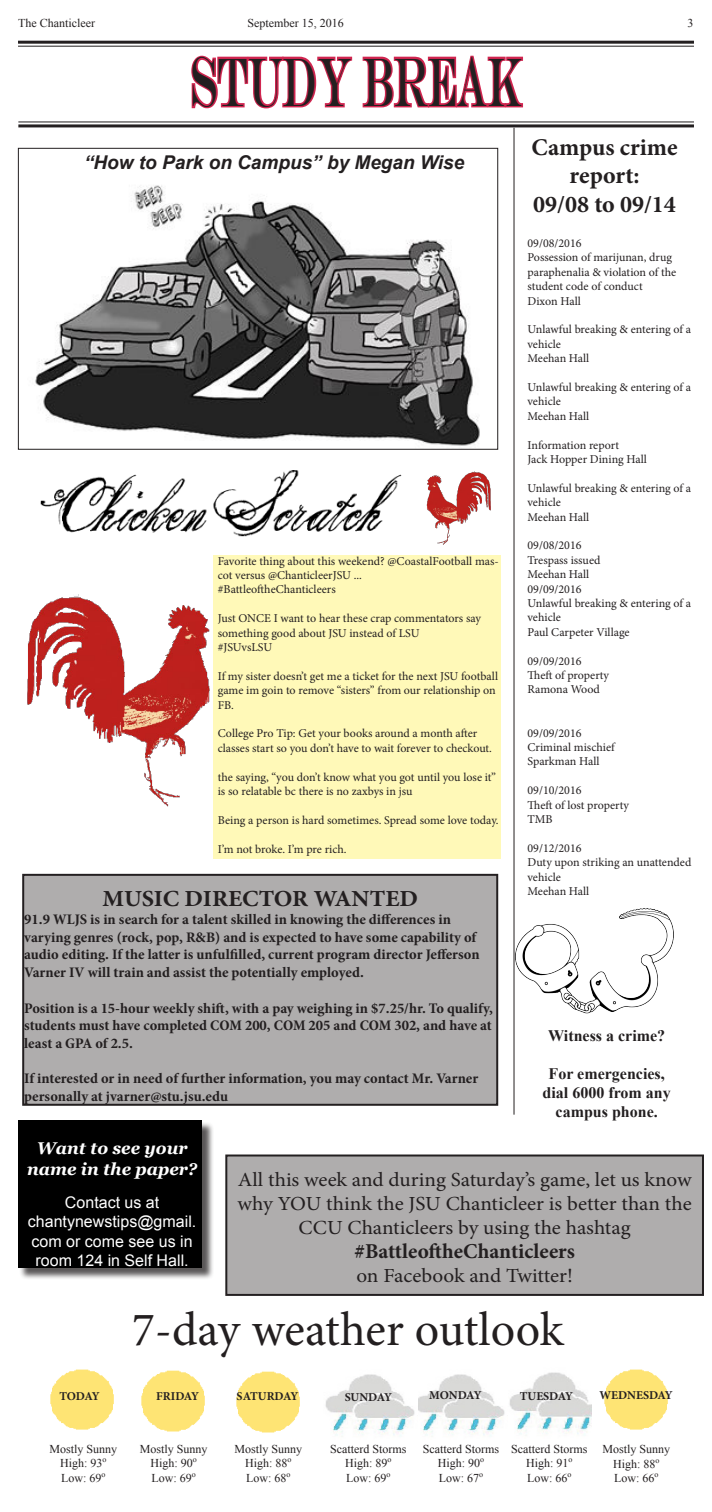
<style>
.page{position:relative;width:712px;height:1512px;background:#fff}
.page>*{position:absolute;margin:0;border:0;box-sizing:border-box;transform-origin:0 0}
.t1{font:70px "Engravers";color:#231f20;scale:.5 1}
.t2{font:48px "Minion Pro";color:#231f20}
.t3{font:700 24px "Minion Pro";color:#231f20}
.t4{font:700 23px "Minion Pro";color:#231f20;scale:1.06 1}
.t5{font:700 21.2px "Minion Pro";color:#231f20}
.t6{font:20px/24px "Minion Pro";letter-spacing:-.005em;color:#231f20;text-align:center;scale:1.06 1}
.t7{font:italic 700 19px "Arial";color:#231f20}
.t8{font:italic 700 17px/20.4px "Georgia";color:#fff;text-align:center}
.t9{font:16px/19.2px "Arial";color:#fff}
.t10{font:700 16px/19.2px "Times New Roman";color:#231f20;text-align:center}
.t11{font:700 condensed 14.8px/17.7px "Minion Pro";color:#231f20;scale:1.06 1}
.t12{font:12px/14.4px "Minion Pro";color:#231f20}
.t13{font:12px/14.4px "Times New Roman";color:#231f20;text-align:center}
.t14{font:700 12px "Minion Pro";letter-spacing:-.015em;color:#231f20}
</style>
<div class="page">
<img style="left:35px;top:185px;width:445px;height:261px">
<div style="left:18px;top:148px;width:480px;height:302px;border:1px solid #231f20"></div>
<img style="left:141px;top:1370px;width:64px;height:62px">
<img style="left:418px;top:1372px;width:174px;height:64px">
<img style="left:325px;top:1374px;width:90px;height:62px">
<hr style="left:18px;top:41px;width:675px;height:3px;background:#231f20">
<hr style="left:18px;top:46px;width:675px;height:1px;background:#231f20">
<div style="left:213px;top:556px;width:287px;height:303px;background:#fff9b8"></div>
<img style="left:40px;top:470px;width:362px;height:67px">
<img style="left:426px;top:472px;width:65px;height:72px">
<img style="left:27px;top:595px;width:183px;height:211px">
<svg style="left:191px;top:55px;width:162px;height:54px"></svg>
<svg style="left:362px;top:55px;width:161px;height:53px"></svg>
<hr style="left:18px;top:124px;width:675px;height:3px;background:#231f20">
<hr style="left:18px;top:121px;width:675px;height:1px;background:#231f20">
<img style="left:515px;top:909px;width:158px;height:105px">
<img style="left:236px;top:1371px;width:64px;height:62px">
<img style="left:604px;top:1369px;width:64px;height:61px">
<img style="left:50px;top:1369px;width:64px;height:61px">
<div style="left:19px;top:1122px;width:195px;height:159px;background:#231f20;opacity:.75"></div>
<div style="left:18px;top:1121px;width:184px;height:147px;background:#000"></div>
<hr style="left:513px;top:128px;width:1px;height:987px;background:#231f20">
<div style="left:23px;top:875px;width:474px;height:230px;background:#afadad"></div>
<div style="left:22px;top:874px;width:476px;height:232px;border:2px solid #231f20"></div>
<div style="left:226px;top:1156px;width:476px;height:139px;background:#afadad"></div>
<div style="left:225px;top:1155px;width:478px;height:141px;border:2px solid #231f20"></div>
<p class="t13" style="left:18px;top:16px;width:78px">The Chanticleer</p>
<p class="t13" style="left:247px;top:16px;width:98px">September 15, 2016</p>
<p class="t13" style="left:687px;top:16px;width:7px">3</p>
<p class="t1" style="left:190px;top:40px;width:664px">STUDY BREAK</p>
<p class="t7" style="left:84px;top:150px;width:381px">“How to Park on Campus” by Megan Wise</p>
<p class="t3" style="left:531px;top:130px;width:147px">Campus crime</p>
<p class="t3" style="left:569px;top:159px;width:72px">report:</p>
<p class="t3" style="left:533px;top:188px;width:144px">09/08 to 09/14</p>
<p class="t12" style="left:218px;top:554px;width:282px">Favorite thing about this weekend? @CoastalFootball mas&shy;cot versus @ChanticleerJSU ...</p>
<p class="t12" style="left:218px;top:582px;width:119px">#BattleoftheChanticleers</p>
<p class="t12" style="left:218px;top:611px;width:265px">Just ONCE I want to hear these crap commentators say something good about JSU instead of LSU</p>
<p class="t12" style="left:218px;top:640px;width:56px">#JSUvsLSU</p>
<p class="t12" style="left:218px;top:669px;width:282px">If my sister doesn’t get me a ticket for the next JSU football game im goin to remove “sisters” from our relationship on<br>FB.</p>
<p class="t12" style="left:218px;top:726px;width:275px">College Pro Tip: Get your books around a month after classes start so you don’t have to wait forever to checkout.</p>
<p class="t12" style="left:218px;top:770px;width:280px">the saying, “you don’t know what you got until you lose it” is so relatable bc there is no zaxbys in jsu</p>
<p class="t12" style="left:218px;top:813px;width:282px">Being a person is hard sometimes. Spread some love today.</p>
<p class="t12" style="left:218px;top:842px;width:130px">I’m not broke. I’m pre rich.</p>
<p class="t4" style="left:102px;top:883px;width:299px">MUSIC DIRECTOR WANTED</p>
<p class="t11" style="left:24px;top:910px;width:404px">91.9 WLJS is in search for a talent skilled in knowing the differences in</p>
<p class="t11" style="left:24px;top:928px;width:431px">varying genres (rock, pop, R&amp;B) and is expected to have some capability of audio editing. If the latter is unfulfilled, current program director Jefferson<br>Varner IV will train and assist the potentially employed.</p>
<p class="t11" style="left:24px;top:999px;width:443px;text-align:justify">Position is a 15-hour weekly shift, with a pay weighing in $7.25/hr. To qualify, students must have completed COM 200, COM 205 and COM 302, and have at least a GPA of 2.5.</p>
<p class="t11" style="left:24px;top:1070px;width:430px">If interested or in need of further information, you may contact Mr. Varner personally at jvarner@stu.jsu.edu</p>
<p class="t12" style="left:527px;top:236px;width:56px">09/08/2016</p>
<p class="t12" style="left:527px;top:250px;width:150px">Possession of marijunan, drug paraphenalia &amp; violation of the student code of conduct</p>
<p class="t12" style="left:527px;top:294px;width:55px">Dixon Hall</p>
<p class="t12" style="left:527px;top:322px;width:165px">Unlawful breaking &amp; entering of a vehicle</p>
<p class="t12" style="left:527px;top:351px;width:63px">Meehan Hall</p>
<p class="t12" style="left:527px;top:380px;width:165px">Unlawful breaking &amp; entering of a vehicle</p>
<p class="t12" style="left:527px;top:409px;width:63px">Meehan Hall</p>
<p class="t12" style="left:527px;top:438px;width:93px">Information report</p>
<p class="t12" style="left:527px;top:452px;width:121px">Jack Hopper Dining Hall</p>
<p class="t12" style="left:527px;top:481px;width:165px">Unlawful breaking &amp; entering of a vehicle</p>
<p class="t12" style="left:527px;top:510px;width:63px">Meehan Hall</p>
<p class="t12" style="left:527px;top:538px;width:56px">09/08/2016</p>
<p class="t12" style="left:527px;top:553px;width:74px">Trespass issued</p>
<p class="t12" style="left:527px;top:567px;width:63px">Meehan Hall</p>
<p class="t12" style="left:527px;top:582px;width:56px">09/09/2016</p>
<p class="t12" style="left:527px;top:596px;width:165px">Unlawful breaking &amp; entering of a vehicle</p>
<p class="t12" style="left:527px;top:625px;width:104px">Paul Carpeter Village</p>
<p class="t12" style="left:527px;top:654px;width:56px">09/09/2016</p>
<p class="t12" style="left:527px;top:668px;width:83px">Theft of property</p>
<p class="t12" style="left:527px;top:682px;width:74px">Ramona Wood</p>
<p class="t12" style="left:527px;top:726px;width:56px">09/09/2016</p>
<p class="t12" style="left:527px;top:740px;width:89px">Criminal mischief</p>
<p class="t12" style="left:527px;top:754px;width:74px">Sparkman Hall</p>
<p class="t12" style="left:527px;top:783px;width:56px">09/10/2016</p>
<p class="t12" style="left:527px;top:798px;width:103px">Theft of lost property</p>
<p class="t12" style="left:527px;top:812px;width:27px">TMB</p>
<p class="t12" style="left:527px;top:841px;width:56px">09/12/2016</p>
<p class="t12" style="left:527px;top:855px;width:165px">Duty upon striking an unattended vehicle</p>
<p class="t12" style="left:527px;top:884px;width:63px">Meehan Hall</p>
<p class="t10" style="left:548px;top:1025px;width:119px">Witness a crime?</p>
<p class="t10" style="left:542px;top:1064px;width:130px">For emergencies, dial 6000 from any campus phone.</p>
<p class="t8" style="left:27px;top:1138px;width:172px">Want to see your name in the paper?</p>
<p class="t9" style="left:65px;top:1193px;width:96px">Contact us at</p>
<p class="t9" style="left:28px;top:1212px;width:170px">chantynewstips@gmail. com or come see us in room 124 in Self Hall.</p>
<p class="t6" style="left:237px;top:1167px;width:429px">All this week and during Saturday’s game, let us know why YOU think the JSU Chanticleer is better than the<br>CCU Chanticleers by using the hashtag</p>
<p class="t5" style="left:354px;top:1236px;width:222px">#BattleoftheChanticleers</p>
<p class="t6" style="left:356px;top:1263px;width:206px">on Facebook and Twitter!</p>
<p class="t2" style="left:132px;top:1298px;width:433px">7-day weather outlook</p>
<p class="t14" style="left:156px;top:1388px;width:44px">FRIDAY</p>
<p class="t14" style="left:236px;top:1388px;width:63px">SATURDAY</p>
<p class="t14" style="left:344px;top:1389px;width:49px">SUNDAY</p>
<p class="t14" style="left:429px;top:1387px;width:54px">MONDAY</p>
<p class="t14" style="left:599px;top:1387px;width:75px">WEDNESDAY</p>
<p class="t14" style="left:59px;top:1388px;width:42px">TODAY</p>
<p class="t14" style="left:519px;top:1387px;width:55px">TUESDAY</p>
<p class="t13" style="left:49px;top:1442px;width:69px">Mostly Sunny</p>
<p class="t13" style="left:60px;top:1456px;width:48px">High: 93<sup>o</sup></p>
<p class="t13" style="left:61px;top:1470px;width:46px">Low: 69<sup>o</sup></p>
<p class="t13" style="left:140px;top:1442px;width:69px">Mostly Sunny<br>High: 90<sup>o</sup></p>
<p class="t13" style="left:151px;top:1470px;width:46px">Low: 69<sup>o</sup></p>
<p class="t13" style="left:234px;top:1442px;width:69px">Mostly Sunny</p>
<p class="t13" style="left:245px;top:1456px;width:48px">High: 88<sup>o</sup></p>
<p class="t13" style="left:246px;top:1470px;width:46px">Low: 68<sup>o</sup></p>
<p class="t13" style="left:330px;top:1442px;width:78px">Scatterd Storms</p>
<p class="t13" style="left:345px;top:1456px;width:48px">High: 89<sup>o</sup></p>
<p class="t13" style="left:346px;top:1470px;width:46px">Low: 69<sup>o</sup></p>
<p class="t13" style="left:422px;top:1442px;width:78px">Scatterd Storms</p>
<p class="t13" style="left:437px;top:1456px;width:48px">High: 90<sup>o</sup></p>
<p class="t13" style="left:438px;top:1470px;width:46px">Low: 67<sup>o</sup></p>
<p class="t13" style="left:511px;top:1442px;width:78px">Scatterd Storms</p>
<p class="t13" style="left:526px;top:1456px;width:48px">High: 91<sup>o</sup></p>
<p class="t13" style="left:527px;top:1470px;width:46px">Low: 66<sup>o</sup></p>
<p class="t13" style="left:602px;top:1442px;width:69px">Mostly Sunny</p>
<p class="t13" style="left:613px;top:1456px;width:48px">High: 88<sup>o</sup></p>
<p class="t13" style="left:614px;top:1471px;width:46px">Low: 66<sup>o</sup></p>
</div>
